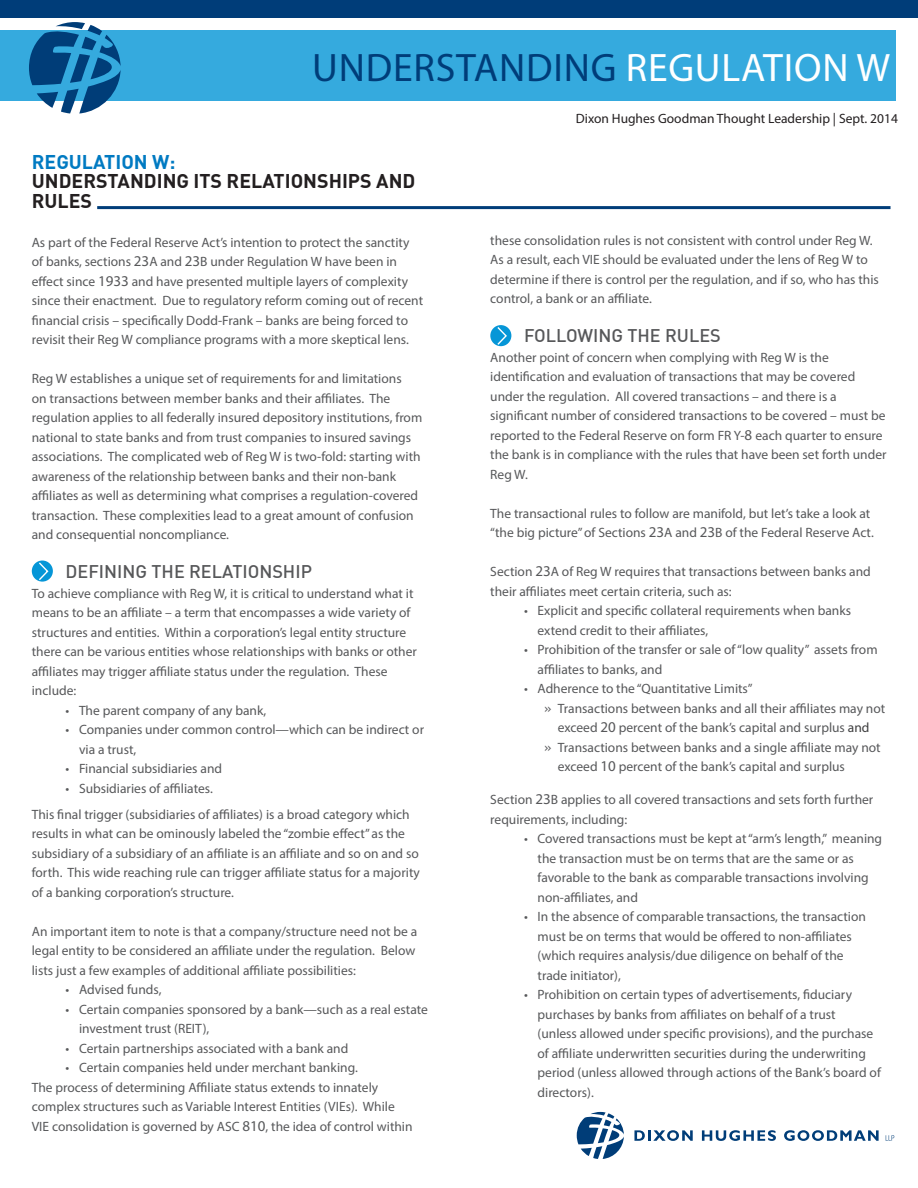
<style>
.page{position:relative;width:918px;height:1188px;background:#fff}
.page>*{position:absolute;margin:0;border:0;box-sizing:border-box;transform-origin:0 0}
.t1{font:39.9px "Myriad Pro";letter-spacing:.02em;color:#003d79}
.t2{font:700 19.5px/19.5px "DIN";color:#231f20}
.t3{font:700 19.5px "DIN";color:#007ac2}
.t4{font:500 18px "DIN";color:#57585a}
.t5{font:13.5px/19.5px "Myriad Pro";color:#57585a}
.t6{font:13.5px "Myriad Pro";color:#231f20}
.s1{color:#fff}
.s2{font-size:15px}
.s3{font-family:"DIN"}
.s4{color:#3e3e3f}
</style>
<div class="page">
<div style="left:0;top:30px;width:895px;height:70px;background:#35aade"></div>
<svg style="left:577px;top:1112px;width:47px;height:47px"></svg>
<svg style="left:634px;top:1130px;width:59px;height:11px"></svg>
<svg style="left:702px;top:1130px;width:74px;height:11px"></svg>
<svg style="left:784px;top:1130px;width:95px;height:11px"></svg>
<svg style="left:886px;top:1135px;width:8px;height:6px"></svg>
<hr style="left:97px;top:206px;width:794px;height:3px;background:#003d79">
<div style="left:32px;top:561px;width:21px;height:21px;background:#0696d7;border-radius:50%"></div>
<svg style="left:37px;top:561px;width:12px;height:21px"></svg>
<div style="left:0;top:0;width:918px;height:18px;background:#003d79"></div>
<div style="left:490px;top:325px;width:21px;height:21px;background:#0696d7;border-radius:50%"></div>
<svg style="left:496px;top:326px;width:12px;height:20px"></svg>
<svg style="left:29px;top:22px;width:92px;height:92px"></svg>
<p class="t1" style="left:312px;top:43px;width:579px">UNDERSTANDING <span class="s1">REGULATION W</span></p>
<p class="t6" style="left:576px;top:110px;width:324px">Dixon Hughes Goodman Thought Leadership | Sept. 2014</p>
<p class="t3" style="left:32px;top:149px;width:145px">REGULATION W:</p>
<p class="t2" style="left:32px;top:170px;width:385px">UNDERSTANDING ITS RELATIONSHIPS AND<br>RULES</p>
<p class="t5" style="left:32px;top:232px;width:393px">As part of the Federal Reserve Act’s intention to protect the sanctity of banks, sections <span class="s2">23</span>A and <span class="s2">23</span>B under Regulation W have been in effect since <span class="s2">1933</span> and have presented multiple layers of complexity since their enactment. Due to regulatory reform coming out of recent financial crisis – specifically Dodd-Frank – banks are being forced to revisit their Reg W compliance programs with a more skeptical lens.</p>
<p class="t5" style="left:32px;top:369px;width:392px">Reg W establishes a unique set of requirements for and limitations<br>on transactions between member banks and their affiliates. The regulation applies to all federally insured depository institutions, from national to state banks and from trust companies to insured savings associations. The complicated web of Reg W is two-fold: starting with awareness of the relationship between banks and their non-bank affiliates as well as determining what comprises a regulation-covered transaction. These complexities lead to a great amount of confusion and consequential noncompliance.</p>
<p class="t4" style="left:66px;top:560px;width:248px">DEFINING THE RELATIONSHIP</p>
<p class="t5" style="left:32px;top:583px;width:387px">To achieve compliance with Reg W, it is critical to understand what it means to be an affiliate – a term that encompasses a wide variety of structures and entities. Within a corporation’s legal entity structure there can be various entities whose relationships with banks or other affiliates may trigger affiliate status under the regulation. These include:</p>
<p class="t5" style="left:66px;top:700px;width:202px">• The parent company of any bank,</p>
<p class="t5" style="left:79px;top:720px;width:347px;text-indent:-14px">• Companies under common control—which can be indirect or via a trust,</p>
<p class="t5" style="left:66px;top:759px;width:158px">• Financial subsidiaries and</p>
<p class="t5" style="left:66px;top:778px;width:149px">• Subsidiaries of affiliates.</p>
<p class="t5" style="left:32px;top:804px;width:390px">This final trigger (subsidiaries of affiliates) is a broad category which results in what can be ominously labeled the “zombie effect” as the subsidiary of a subsidiary of an affiliate is an affiliate and so on and so forth. This wide reaching rule can trigger affiliate status for a majority of a banking corporation’s structure.</p>
<p class="t5" style="left:32px;top:921px;width:387px">An important item to note is that a company/structure need not be a legal entity to be considered an affiliate under the regulation. Below lists just a few examples of additional affiliate possibilities:</p>
<p class="t5" style="left:66px;top:980px;width:97px">• Advised funds,</p>
<p class="t5" style="left:79px;top:999px;width:350px;text-indent:-14px">• Certain companies sponsored by a bank—such as a real estate investment trust (REIT),</p>
<p class="t5" style="left:66px;top:1038px;width:284px">• Certain partnerships associated with a bank and</p>
<p class="t5" style="left:66px;top:1058px;width:294px">• Certain companies held under merchant banking.</p>
<p class="t5" style="left:32px;top:1077px;width:382px">The process of determining Affiliate status extends to innately complex structures such as Variable Interest Entities (VIEs). While<br>VIE consolidation is governed by ASC <span class="s2">810</span>, the idea of control within</p>
<p class="t5" style="left:490px;top:230px;width:390px">these consolidation rules is not consistent with control under Reg W.<br>As a result, each VIE should be evaluated under the lens of Reg W to determine if there is control per the regulation, and if so, who has this control, a bank or an affiliate.</p>
<p class="t4" style="left:524px;top:324px;width:198px">FOLLOWING THE RULES</p>
<p class="t5" style="left:490px;top:347px;width:398px">Another point of concern when complying with Reg W is the identification and evaluation of transactions that may be covered under the regulation. All covered transactions – and there is a significant number of considered transactions to be covered – must be reported to the Federal Reserve on form FR Y-<span class="s2">8</span> each quarter to ensure the bank is in compliance with the rules that have been set forth under Reg W.</p>
<p class="t5" style="left:490px;top:503px;width:385px">The transactional rules to follow are manifold, but let’s take a look at “the big picture” of Sections <span class="s2">23</span>A and <span class="s2">23</span>B of the Federal Reserve Act.</p>
<p class="t5" style="left:490px;top:562px;width:382px">Section <span class="s2">23</span>A of Reg W requires that transactions between banks and their affiliates meet certain criteria, such as:</p>
<p class="t5" style="left:538px;top:601px;width:315px;text-indent:-14px">• Explicit and specific collateral requirements when banks extend credit to their affiliates,</p>
<p class="t5" style="left:538px;top:640px;width:342px;text-indent:-14px">• Prohibition of the transfer or sale of “low quality” assets from affiliates to banks, and</p>
<p class="t5" style="left:524px;top:679px;width:230px">• Adherence to the “Quantitative Limits”</p>
<p class="t5" style="left:544px;top:698px;width:342px;text-align:center"><span class="s3">»</span> Transactions between banks and all their affiliates may not exceed <span class="s2">20</span> percent of the bank’s capital and surplus <span class="s4">and</span></p>
<p class="t5" style="left:558px;top:737px;width:324px;text-indent:-14px"><span class="s3">»</span> Transactions between banks and a single affiliate may not exceed <span class="s2">10</span> percent of the bank’s capital and surplus</p>
<p class="t5" style="left:490px;top:790px;width:385px">Section <span class="s2">23</span>B applies to all covered transactions and sets forth further requirements, including:</p>
<p class="t5" style="left:538px;top:829px;width:346px;text-indent:-14px">• Covered transactions must be kept at “arm’s length,” meaning the transaction must be on terms that are the same or as favorable to the bank as comparable transactions involving non-affiliates, and</p>
<p class="t5" style="left:538px;top:907px;width:330px;text-indent:-14px">• In the absence of comparable transactions, the transaction must be on terms that would be offered to non-affiliates (which requires analysis/due diligence on behalf of the trade initiator),</p>
<p class="t5" style="left:538px;top:985px;width:345px;text-indent:-14px">• Prohibition on certain types of advertisements, fiduciary purchases by banks from affiliates on behalf of a trust<br>(unless allowed under specific provisions), and the purchase of affiliate underwritten securities during the underwriting period (unless allowed through actions of the Bank’s board of directors).</p>
</div>
